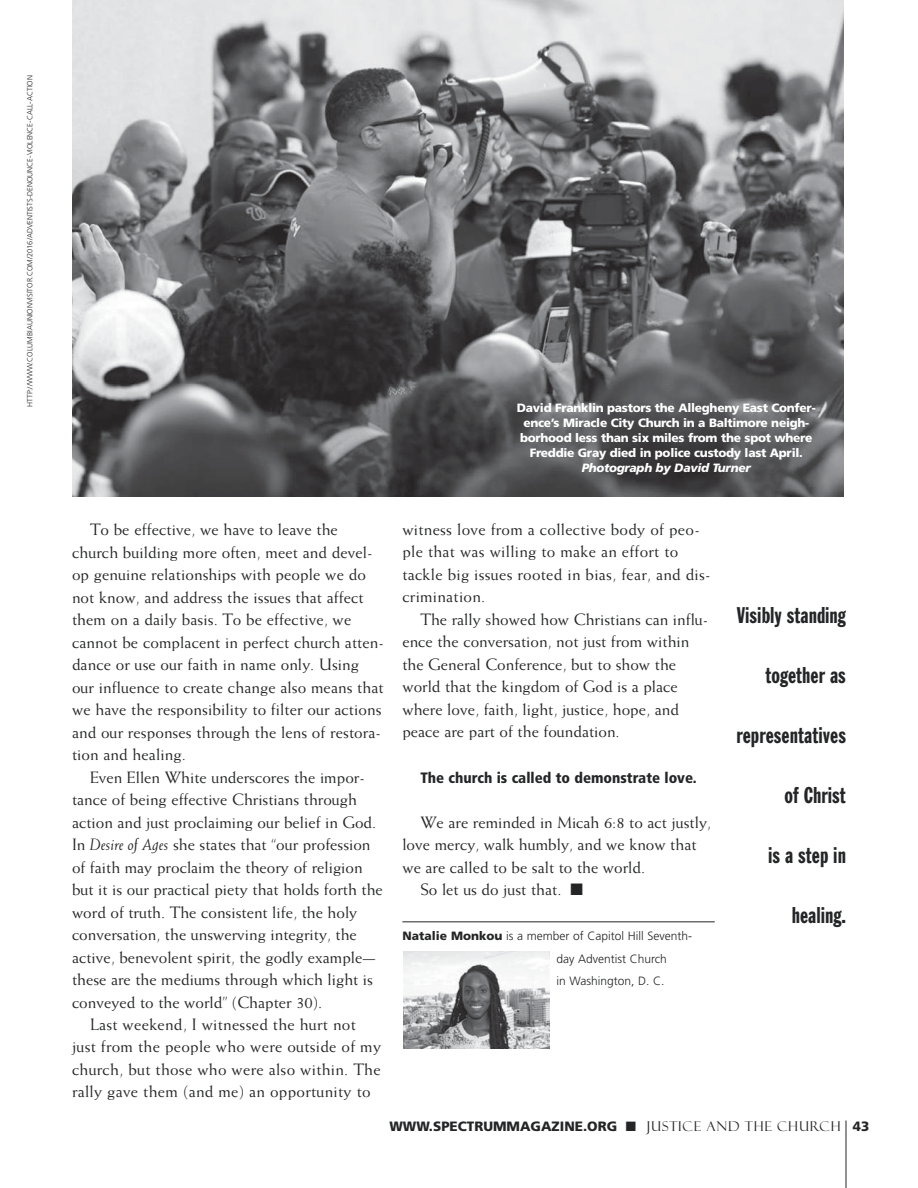
<style>
.page{position:relative;width:918px;height:1188px;background:#fff}
.page>*{position:absolute;margin:0;border:0;box-sizing:border-box;transform-origin:0 0}
.t1{font:extra-condensed 22.5px "Franklin Gothic BT";color:#242526}
.t2{font:16.5px/22.5px "New Weiss";color:#242526}
.t3{font:900 condensed 15px "Frutiger";color:#242526}
.t4{font:900 13.5px "Frutiger";color:#242526}
.t5{font:900 12px/15px "Frutiger";letter-spacing:-.025em;color:#fff;text-align:center}
.t6{font:300 12px/22.5px "Frutiger LT Std";color:#242526}
.t7{font:italic 900 12px "Frutiger";letter-spacing:-.025em;color:#fff}
.t8{font:300 7.5px "Frutiger LT Std";color:#242526}
.s1{font-style:italic}
.s2{font-family:"Frutiger";font-weight:900}
.s3{font-family:"Felix Titling";font-weight:400}
</style>
<div class="page">
<hr style="left:846px;top:1121px;width:1px;height:67px;background:#242526">
<hr style="left:402px;top:922px;width:313px;height:1px;background:#242526">
<img style="left:72px;top:0;width:772px;height:496px">
<img style="left:404px;top:951px;width:145px;height:97px">
<p class="t8" style="left:27px;top:407px;width:333px;rotate:-90deg">HTTP://WWW.COLUMBIAUNIONVISITOR.COM/2016/ADVENTISTS-DENOUNCE-VIOLENCE-CALL-ACTION</p>
<p class="t5" style="left:517px;top:402px;width:300px">David Franklin pastors the Allegheny East Confer&shy;ence’s Miracle City Church in a Baltimore neigh&shy;borhood less than six miles from the spot where Freddie Gray died in police custody last April.</p>
<p class="t7" style="left:582px;top:463px;width:171px">Photograph by David Turner</p>
<p class="t2" style="left:72px;top:519px;width:314px;text-indent:18px">To be effective, we have to leave the church building more often, meet and devel&shy;op genuine relationships with people we do not know, and address the issues that affect them on a daily basis. To be effective, we cannot be complacent in perfect church atten&shy;dance or use our faith in name only. Using our influence to create change also means that we have the responsibility to filter our actions and our responses through the lens of restora&shy;tion and healing.</p>
<p class="t2" style="left:90px;top:767px;width:276px">Even Ellen White underscores the impor-</p>
<p class="t2" style="left:72px;top:789px;width:286px">tance of being effective Christians through</p>
<p class="t2" style="left:72px;top:812px;width:306px">action and just proclaiming our belief in God.</p>
<p class="t2" style="left:72px;top:834px;width:300px">In <span class="s1">Desire of Ages</span> she states that “our profession</p>
<p class="t2" style="left:72px;top:857px;width:292px">of faith may proclaim the theory of religion</p>
<p class="t2" style="left:72px;top:879px;width:312px">but it is our practical piety that holds forth the</p>
<p class="t2" style="left:72px;top:902px;width:287px">word of truth. The consistent life, the holy</p>
<p class="t2" style="left:72px;top:924px;width:286px">conversation, the unswerving integrity, the</p>
<p class="t2" style="left:72px;top:947px;width:305px">active, benevolent spirit, the godly example—</p>
<p class="t2" style="left:72px;top:969px;width:303px">these are the mediums through which light is</p>
<p class="t2" style="left:72px;top:992px;width:252px">conveyed to the world” (Chapter 30).</p>
<p class="t2" style="left:90px;top:1014px;width:267px">Last weekend, I witnessed the hurt not</p>
<p class="t2" style="left:72px;top:1037px;width:311px">just from the people who were outside of my</p>
<p class="t2" style="left:72px;top:1059px;width:310px">church, but those who were also within. The</p>
<p class="t2" style="left:72px;top:1082px;width:300px">rally gave them (and me) an opportunity to</p>
<p class="t2" style="left:402px;top:519px;width:310px">witness love from a collective body of peo&shy;ple that was willing to make an effort to tackle big issues rooted in bias, fear, and dis&shy;crimination.</p>
<p class="t2" style="left:402px;top:609px;width:308px;text-indent:18px">The rally showed how Christians can influ&shy;ence the conversation, not just from within the General Conference, but to show the world that the kingdom of God is a place where love, faith, light, justice, hope, and peace are part of the foundation.</p>
<p class="t3" style="left:420px;top:771px;width:278px">The church is called to demonstrate love.</p>
<p class="t2" style="left:420px;top:812px;width:292px">We are reminded in Micah 6:8 to act justly,</p>
<p class="t2" style="left:402px;top:834px;width:296px">love mercy, walk humbly, and we know that</p>
<p class="t2" style="left:402px;top:857px;width:244px">we are called to be salt to the world.</p>
<p class="t2" style="left:420px;top:879px;width:164px">So let us do just that. ■</p>
<p class="t6" style="left:557px;top:925px;width:137px;text-indent:-154px"><span class="s2">Natalie Monkou</span> is a member of Capitol Hill Seventh&shy;day Adventist Church<br>in Washington, D. C.</p>
<h1 class="t1" style="left:737px;top:607px;width:111px">Visibly standing</h1>
<h1 class="t1" style="left:765px;top:667px;width:82px">together as</h1>
<h1 class="t1" style="left:736px;top:727px;width:111px">representatives</h1>
<h1 class="t1" style="left:785px;top:787px;width:63px">of Christ</h1>
<h1 class="t1" style="left:768px;top:847px;width:79px">is a step in</h1>
<h1 class="t1" style="left:792px;top:907px;width:56px">healing.</h1>
<p class="t4" style="left:389px;top:1121px;width:481px">WWW.SPECTRUMMAGAZINE.ORG ■ <span class="s3">JUSTICE AND THE CHURCH</span> 43</p>
</div>
